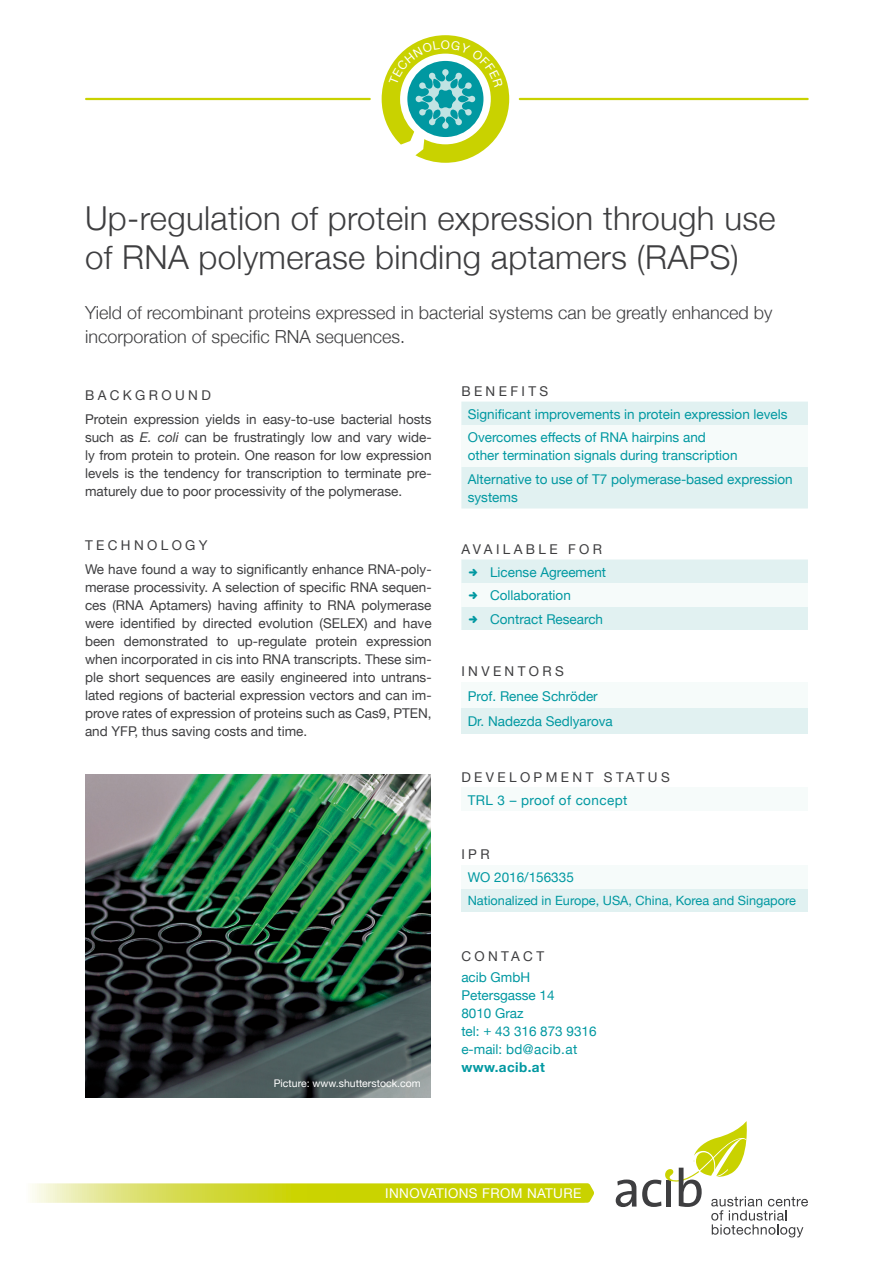
<style>
.page{position:relative;width:893px;height:1263px;background:#fff}
.page>*{position:absolute;margin:0;border:0;box-sizing:border-box;transform-origin:0 0}
.t1{font:300 33px/39.8px "Helvetica Neue";letter-spacing:.01em;color:#3e3e40}
.t2{font:300 18px/24px "Helvetica Neue";color:#3e3e40}
.t3{font:13.5px/18px "Helvetica Neue";color:#3e3e40}
.t4{font:13.5px/18px "Helvetica Neue";color:#0098a1}
.t5{font:13.5px "Helvetica Neue";letter-spacing:.25em;color:#3e3e40}
.t6{font:13.5px "Helvetica Neue";letter-spacing:.03em;color:#fff}
.t7{font:13.5px "Helvetica Neue";letter-spacing:.03em;color:#0098a1}
.t8{font:700 13.5px "Helvetica Neue";letter-spacing:.03em;color:#0098a1}
.t9{font:12.75px "Helvetica Neue";color:#0098a1}
.t10{font:10.5px "Helvetica Neue";color:#fff}
.s1{font-style:italic}
</style>
<div class="page">
<svg style="left:30px;top:1183px;width:564px;height:20px;background:#d3da37"></svg>
<svg style="left:616px;top:1179px;width:20px;height:28px"></svg>
<svg style="left:642px;top:1121px;width:166px;height:116px"></svg>
<hr style="left:85px;top:98px;width:286px;height:2px;background:#c9d200">
<hr style="left:519px;top:98px;width:290px;height:2px;background:#c9d200">
<div style="left:461px;top:402px;width:347px;height:106px;background:#e1f1f1"></div>
<div style="left:461px;top:425px;width:347px;height:42px;background:#f6fbfa"></div>
<div style="left:461px;top:682px;width:347px;height:26px;background:#f6fbfa"></div>
<div style="left:461px;top:708px;width:347px;height:26px;background:#e1f1f1"></div>
<div style="left:461px;top:788px;width:347px;height:23px;background:#f6fbfa"></div>
<div style="left:461px;top:865px;width:347px;height:24px;background:#f6fbfa"></div>
<div style="left:461px;top:889px;width:347px;height:22px;background:#e1f1f1"></div>
<img style="left:86px;top:775px;width:345px;height:322px">
<svg style="left:461px;top:559px;width:347px;height:71px"></svg>
<svg style="left:382px;top:35px;width:127px;height:128px"></svg>
<h1 class="t1" style="left:85px;top:196px;width:692px">Up-regulation of protein expression through use of RNA polymerase binding aptamers (RAPS)</h1>
<h2 class="t2" style="left:85px;top:299px;width:689px">Yield of recombinant proteins expressed in bacterial systems can be greatly enhanced by incorporation of specific RNA sequences.</h2>
<p class="t3" style="left:85px;top:384px;width:348px;line-height:24px">BACKGROUND<br>Protein expression yields in easy-to-use bacterial hosts</p>
<p class="t3" style="left:85px;top:429px;width:348px;text-align:justify">such as <span class="s1">E. coli</span> can be frustratingly low and vary wide&shy;ly from protein to protein. One reason for low expression levels is the tendency for transcription to terminate pre&shy;maturely due to poor processivity of the polymerase.</p>
<p class="t3" style="left:85px;top:534px;width:348px;line-height:24px">TECHNOLOGY<br>We have found a way to significantly enhance RNA-poly-</p>
<p class="t3" style="left:85px;top:579px;width:348px;text-align:justify">merase processivity. A selection of specific RNA sequen&shy;ces (RNA Aptamers) having affinity to RNA polymerase were identified by directed evolution (SELEX) and have been demonstrated to up-regulate protein expression when incorporated in cis into RNA transcripts. These sim&shy;ple short sequences are easily engineered into untrans&shy;lated regions of bacterial expression vectors and can im&shy;prove rates of expression of proteins such as Cas9, PTEN, and YFP, thus saving costs and time.</p>
<p class="t10" style="left:274px;top:1075px;width:148px">Picture: www.shutterstock.com</p>
<p class="t5" style="left:461px;top:381px;width:88px">BENEFITS</p>
<p class="t4" style="left:468px;top:403px;width:321px;line-height:23.7px">Significant improvements in protein expression levels<br>Overcomes effects of RNA hairpins and</p>
<p class="t4" style="left:468px;top:444px;width:327px;line-height:23.7px">other termination signals during transcription<br>Alternative to use of T7 polymerase-based expression</p>
<p class="t4" style="left:468px;top:489px;width:52px">systems</p>
<p class="t5" style="left:461px;top:539px;width:142px">AVAILABLE FOR</p>
<p class="t4" style="left:490px;top:561px;width:118px;line-height:23.5px">License Agreement<br>Collaboration<br>Contract Research</p>
<p class="t5" style="left:461px;top:662px;width:104px">INVENTORS</p>
<p class="t4" style="left:468px;top:684px;width:147px;line-height:25.7px">Prof. Renee Schröder<br>Dr. Nadezda Sedlyarova</p>
<p class="t5" style="left:461px;top:767px;width:210px">DEVELOPMENT STATUS</p>
<p class="t7" style="left:468px;top:790px;width:161px">TRL 3 – proof of concept</p>
<p class="t3" style="left:461px;top:846px;width:30px">IPR</p>
<p class="t4" style="left:468px;top:869px;width:108px">WO 2016/156335</p>
<p class="t9" style="left:468px;top:891px;width:330px">Nationalized in Europe, USA, China, Korea and Singapore</p>
<p class="t5" style="left:461px;top:946px;width:84px">CONTACT</p>
<p class="t4" style="left:461px;top:969px;width:137px">acib GmbH<br>Petersgasse 14<br>8010 Graz<br>tel: + 43 316 873 9316 e-mail: bd@acib.at</p>
<p class="t8" style="left:461px;top:1057px;width:85px">www.acib.at</p>
<p class="t6" style="left:385px;top:1183px;width:198px">INNOVATIONS FROM NATURE</p>
</div>
